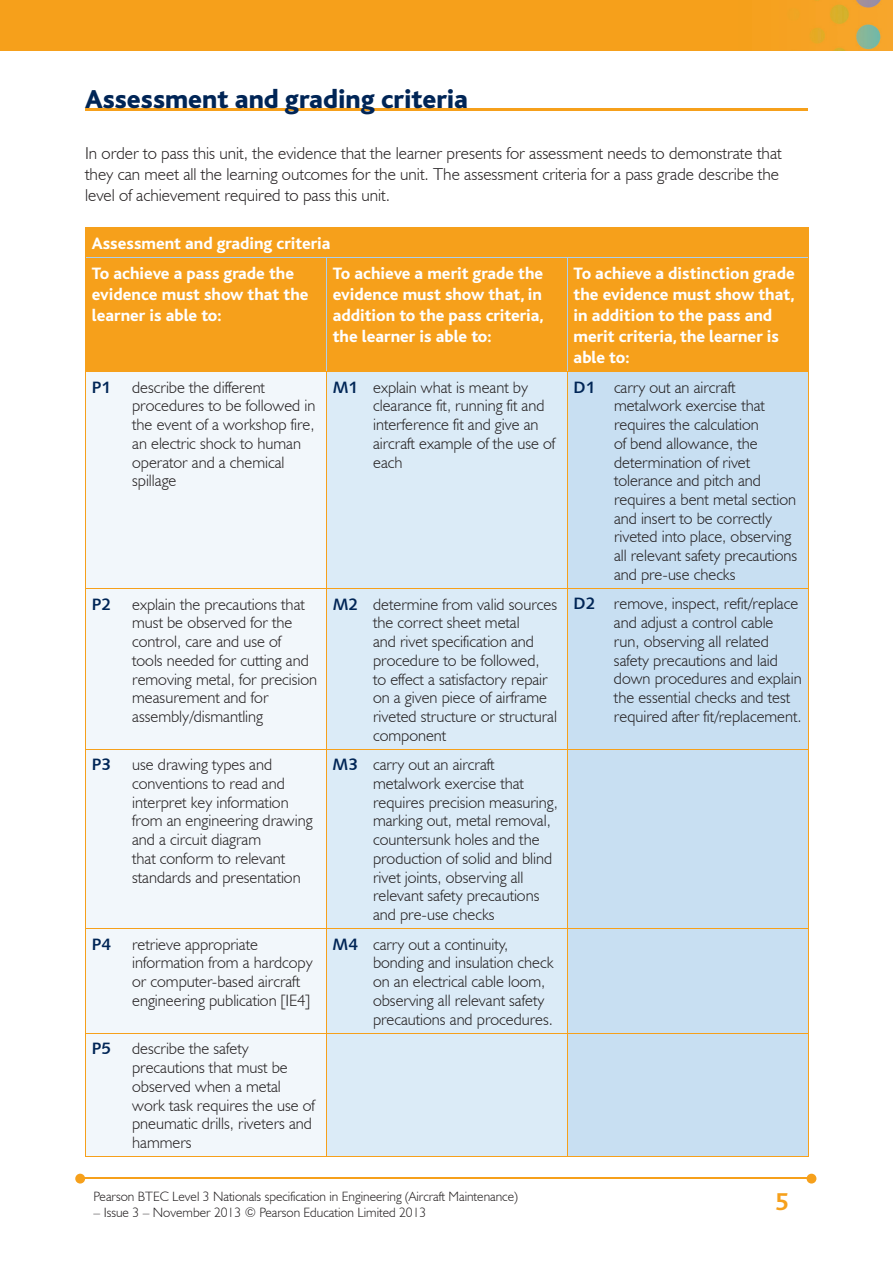
<style>
.page{position:relative;width:893px;height:1263px;background:#fff}
.page>*{position:absolute;margin:0;border:0;box-sizing:border-box;transform-origin:0 0}
.t1{font:800 27px "Bliss";color:#002556}
.t2{font:700 25.5px "Bliss";color:#f6a01b}
.t3{font:800 17.25px/21px "Bliss";color:#fff}
.t4{font:300 17.25px/21px "Humanist 521 BT";color:#231f20}
.t5{font:300 16.5px/18.8px "Humanist 521 BT";color:#231f20}
.t6{font:16.5px "Humanist 531 BT Bold A";color:#002556}
.t7{font:300 13.5px "Humanist 521 BT";color:#231f20}
.s1{font-family:"Humanist 531 BT Bold A";font-weight:400;color:#002556}
</style>
<div class="page">
<img style="left:0;top:0;width:893px;height:51px">
<hr style="left:82px;top:1178px;width:728px;height:1px;background:#f6a01b">
<svg style="left:807px;top:1174px;width:9px;height:9px"></svg>
<svg style="left:75px;top:1174px;width:10px;height:9px"></svg>
<hr style="left:85px;top:108px;width:723px;height:2px;background:#f6a01b">
<div style="left:86px;top:228px;width:722px;height:143px;background:#f6a01b"></div>
<div style="left:86px;top:372px;width:240px;height:784px;background:#f2f7fb"></div>
<div style="left:327px;top:372px;width:240px;height:784px;background:#dbebf7"></div>
<div style="left:568px;top:372px;width:240px;height:784px;background:#c8dff2"></div>
<svg style="left:85px;top:228px;width:1px;height:29px"></svg>
<svg style="left:808px;top:228px;width:1px;height:29px"></svg>
<hr style="left:85px;top:227px;width:241px;height:1px;background:#f6a01b">
<hr style="left:326px;top:227px;width:241px;height:1px;background:#f6a01b">
<hr style="left:567px;top:227px;width:241px;height:1px;background:#f6a01b">
<hr style="left:85px;top:257px;width:1px;height:114px;background:#f6a01b">
<hr style="left:86px;top:257px;width:240px;height:1px;background:#accfed">
<hr style="left:326px;top:258px;width:1px;height:113px;background:#accfed">
<hr style="left:326px;top:257px;width:241px;height:1px;background:#accfed">
<hr style="left:567px;top:258px;width:1px;height:113px;background:#accfed">
<hr style="left:808px;top:257px;width:1px;height:114px;background:#f6a01b">
<hr style="left:567px;top:257px;width:241px;height:1px;background:#accfed">
<hr style="left:85px;top:372px;width:1px;height:216px;background:#f6a01b">
<hr style="left:85px;top:371px;width:241px;height:1px;background:#f6a01b">
<hr style="left:326px;top:372px;width:1px;height:216px;background:#f6a01b">
<hr style="left:85px;top:1034px;width:1px;height:122px;background:#f6a01b">
<hr style="left:326px;top:371px;width:241px;height:1px;background:#f6a01b">
<hr style="left:85px;top:1033px;width:241px;height:1px;background:#f6a01b">
<hr style="left:567px;top:372px;width:1px;height:216px;background:#f6a01b">
<hr style="left:326px;top:1034px;width:1px;height:122px;background:#f6a01b">
<hr style="left:808px;top:372px;width:1px;height:216px;background:#f6a01b">
<hr style="left:567px;top:371px;width:241px;height:1px;background:#f6a01b">
<hr style="left:326px;top:1033px;width:241px;height:1px;background:#f6a01b">
<hr style="left:326px;top:589px;width:1px;height:160px;background:#f6a01b">
<hr style="left:567px;top:589px;width:1px;height:160px;background:#f6a01b">
<hr style="left:85px;top:589px;width:1px;height:160px;background:#f6a01b">
<hr style="left:567px;top:1034px;width:1px;height:122px;background:#f6a01b">
<hr style="left:808px;top:589px;width:1px;height:160px;background:#f6a01b">
<hr style="left:808px;top:1034px;width:1px;height:122px;background:#f6a01b">
<hr style="left:85px;top:588px;width:241px;height:1px;background:#f6a01b">
<hr style="left:326px;top:588px;width:241px;height:1px;background:#f6a01b">
<hr style="left:567px;top:588px;width:241px;height:1px;background:#f6a01b">
<hr style="left:567px;top:1033px;width:241px;height:1px;background:#f6a01b">
<hr style="left:326px;top:750px;width:1px;height:178px;background:#f6a01b">
<hr style="left:567px;top:750px;width:1px;height:178px;background:#f6a01b">
<hr style="left:85px;top:750px;width:1px;height:178px;background:#f6a01b">
<hr style="left:808px;top:750px;width:1px;height:178px;background:#f6a01b">
<hr style="left:85px;top:749px;width:241px;height:1px;background:#f6a01b">
<hr style="left:326px;top:749px;width:241px;height:1px;background:#f6a01b">
<hr style="left:567px;top:749px;width:241px;height:1px;background:#f6a01b">
<hr style="left:85px;top:1156px;width:241px;height:1px;background:#f6a01b">
<hr style="left:326px;top:1156px;width:241px;height:1px;background:#f6a01b">
<hr style="left:567px;top:1156px;width:241px;height:1px;background:#f6a01b">
<hr style="left:326px;top:929px;width:1px;height:104px;background:#f6a01b">
<hr style="left:567px;top:929px;width:1px;height:104px;background:#f6a01b">
<hr style="left:85px;top:929px;width:1px;height:104px;background:#f6a01b">
<hr style="left:808px;top:929px;width:1px;height:104px;background:#f6a01b">
<hr style="left:85px;top:928px;width:241px;height:1px;background:#f6a01b">
<hr style="left:326px;top:928px;width:241px;height:1px;background:#f6a01b">
<hr style="left:567px;top:928px;width:241px;height:1px;background:#f6a01b">
<h1 class="t1" style="left:85px;top:85px;width:384px">Assessment and grading criteria</h1>
<p class="t4" style="left:85px;top:142px;width:698px">In order to pass this unit, the evidence that the learner presents for assessment needs to demonstrate that they can meet all the learning outcomes for the unit. The assessment criteria for a pass grade describe the level of achievement required to pass this unit.</p>
<p class="t3" style="left:92px;top:228px;width:240px;line-height:30.2px">Assessment and grading criteria<br>To achieve a pass grade the</p>
<p class="t3" style="left:92px;top:284px;width:218px">evidence must show that the learner is able to:</p>
<p class="t3" style="left:333px;top:263px;width:213px;text-align:justify">To achieve a merit grade the evidence must show that, in addition to the pass criteria, the learner is able to:</p>
<p class="t3" style="left:574px;top:263px;width:223px">To achieve a distinction grade the evidence must show that, in addition to the pass and merit criteria, the learner is able to:</p>
<p class="t6" style="left:92px;top:377px;width:21px">P1</p>
<p class="t5" style="left:132px;top:377px;width:185px">describe the different procedures to be followed in the event of a workshop fire, an electric shock to human operator and a chemical spillage</p>
<p class="t5" style="left:373px;top:377px;width:184px;text-indent:-40px"><span class="s1">M1</span> explain what is meant by clearance fit, running fit and interference fit and give an aircraft example of the use of each</p>
<p class="t5" style="left:614px;top:377px;width:185px;text-indent:-40px"><span class="s1">D1</span> carry out an aircraft metalwork exercise that requires the calculation<br>of bend allowance, the determination of rivet tolerance and pitch and requires a bent metal section and insert to be correctly riveted into place, observing all relevant safety precautions and pre-use checks</p>
<p class="t6" style="left:92px;top:594px;width:21px">P2</p>
<p class="t5" style="left:132px;top:594px;width:186px">explain the precautions that must be observed for the control, care and use of<br>tools needed for cutting and removing metal, for precision measurement and for assembly/dismantling</p>
<p class="t5" style="left:373px;top:594px;width:185px;text-indent:-40px"><span class="s1">M2</span> determine from valid sources the correct sheet metal<br>and rivet specification and procedure to be followed,<br>to effect a satisfactory repair on a given piece of airframe riveted structure or structural component</p>
<p class="t5" style="left:614px;top:594px;width:189px;text-indent:-40px"><span class="s1">D2</span> remove, inspect, refit/replace and adjust a control cable run, observing all related safety precautions and laid down procedures and explain the essential checks and test required after fit/replacement.</p>
<p class="t6" style="left:92px;top:754px;width:21px">P3</p>
<p class="t5" style="left:132px;top:755px;width:182px">use drawing types and conventions to read and interpret key information from an engineering drawing and a circuit diagram<br>that conform to relevant standards and presentation</p>
<p class="t5" style="left:373px;top:755px;width:186px;text-indent:-40px"><span class="s1">M3</span> carry out an aircraft metalwork exercise that requires precision measuring, marking out, metal removal, countersunk holes and the production of solid and blind rivet joints, observing all relevant safety precautions and pre-use checks</p>
<p class="t6" style="left:92px;top:934px;width:21px">P4</p>
<p class="t5" style="left:132px;top:934px;width:182px">retrieve appropriate information from a hardcopy or computer-based aircraft engineering publication [IE4]</p>
<p class="t5" style="left:373px;top:934px;width:182px;text-indent:-40px"><span class="s1">M4</span> carry out a continuity, bonding and insulation check on an electrical cable loom, observing all relevant safety precautions and procedures.</p>
<p class="t6" style="left:92px;top:1038px;width:21px">P5</p>
<p class="t5" style="left:132px;top:1039px;width:184px">describe the safety precautions that must be observed when a metal work task requires the use of pneumatic drills, riveters and hammers</p>
<p class="t7" style="left:94px;top:1188px;width:426px">Pearson BTEC Level 3 Nationals specification in Engineering (Aircraft Maintenance)</p>
<p class="t7" style="left:94px;top:1204px;width:334px">– Issue 3 – November 2013 © Pearson Education Limited 2013</p>
<h2 class="t2" style="left:775px;top:1188px;width:15px">5</h2>
</div>
